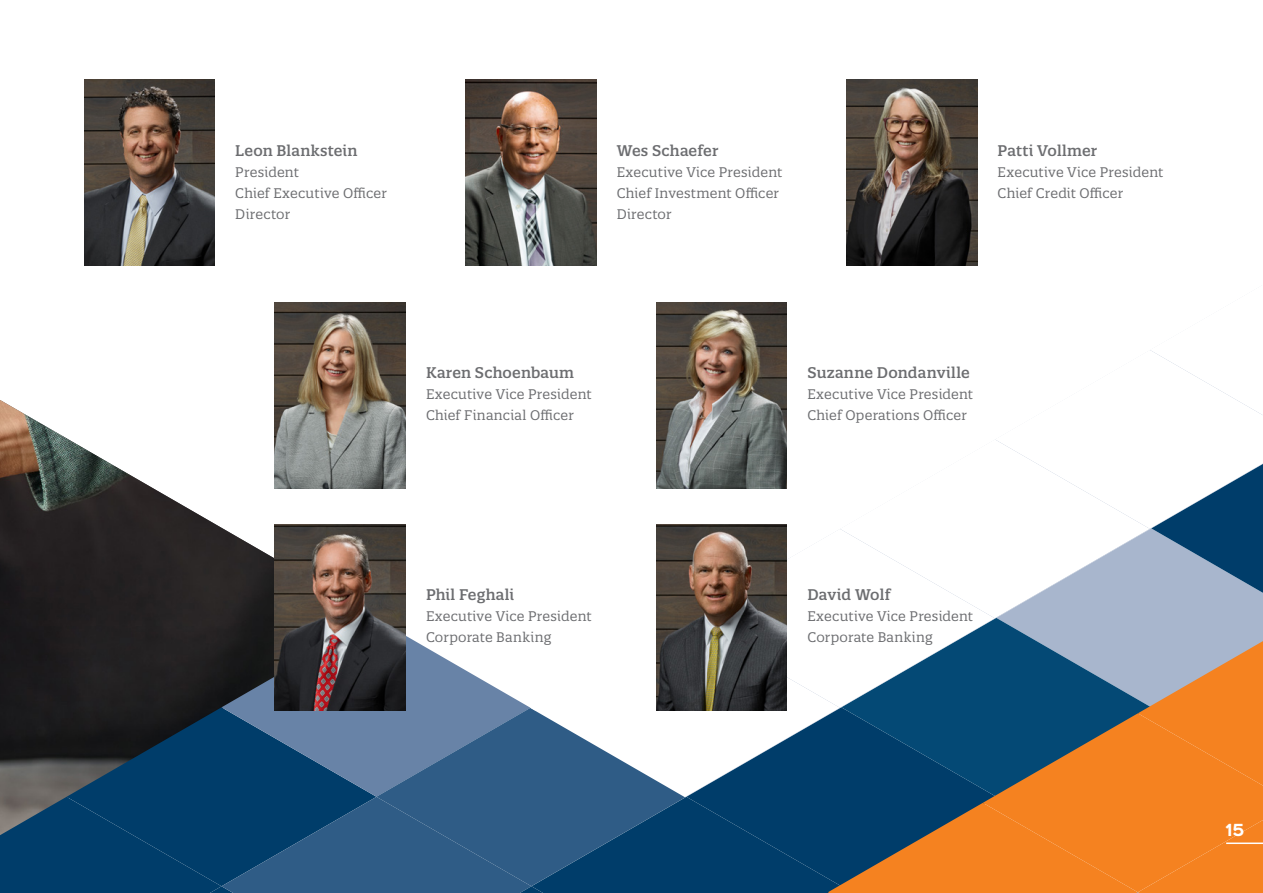
<style>
.page{position:relative;width:1263px;height:893px;background:#fff}
.page>*{position:absolute;margin:0;border:0;box-sizing:border-box;transform-origin:0 0}
.Board___Team_Names{font:500 15px "Quatro Slab";letter-spacing:.015em;color:#6c6d70}
.SUBHEADS{font:700 15px "Sinkin Sans 700";color:#fff}
.Board___Team_-_Suppo{font:13.5px/21px "Quatro Slab";letter-spacing:.015em;color:#6c6d70}
</style>
<div class="page">
<img style="left:0;top:400px;width:379px;height:397px">
<div style="left:1150px;top:529px;width:113px;height:112px;background:#a8b6cd"></div>
<svg style="left:1151px;top:529px;width:112px;height:64px;background:#557a9c"></svg>
<svg style="left:67px;top:707px;width:154px;height:90px;background:#112f46"></svg>
<svg style="left:221px;top:618px;width:155px;height:179px;background:#2f5070"></svg>
<svg style="left:376px;top:710px;width:154px;height:87px;background:#4a6f95"></svg>
<svg style="left:841px;top:618px;width:310px;height:179px;background:#285e86"></svg>
<svg style="left:983px;top:713px;width:280px;height:84px;background:#806648"></svg>
<svg style="left:0;top:797px;width:1263px;height:96px;background:#51585c"></svg>
<svg style="left:1138px;top:641px;width:125px;height:145px;background:#e18e4b"></svg>
<svg style="left:1150px;top:463px;width:113px;height:66px"></svg>
<svg style="left:1150px;top:350px;width:112px;height:65px"></svg>
<svg style="left:790px;top:531px;width:205px;height:177px"></svg>
<svg style="left:840px;top:439px;width:310px;height:179px"></svg>
<svg style="left:530px;top:618px;width:310px;height:179px"></svg>
<svg style="left:405px;top:532px;width:251px;height:178px"></svg>
<img style="left:466px;top:80px;width:130px;height:186px">
<img style="left:846px;top:80px;width:131px;height:186px">
<img style="left:656px;top:524px;width:131px;height:186px">
<img style="left:656px;top:302px;width:131px;height:186px">
<img style="left:275px;top:524px;width:130px;height:186px">
<img style="left:275px;top:302px;width:130px;height:186px">
<img style="left:84px;top:80px;width:131px;height:186px">
<hr style="left:1226px;top:842px;width:37px;height:2px;background:#fff">
<p class="Board___Team_Names" style="left:235px;top:141px;width:124px">Leon Blankstein</p>
<p class="Board___Team_-_Suppo" style="left:235px;top:162px;width:153px">President<br>Chief Executive Officer<br>Director</p>
<p class="Board___Team_Names" style="left:617px;top:141px;width:103px">Wes Schaefer</p>
<p class="Board___Team_-_Suppo" style="left:617px;top:162px;width:167px">Executive Vice President<br>Chief Investment Officer<br>Director</p>
<p class="Board___Team_Names" style="left:998px;top:141px;width:101px">Patti Vollmer</p>
<p class="Board___Team_-_Suppo" style="left:998px;top:162px;width:167px">Executive Vice President<br>Chief Credit Officer</p>
<p class="Board___Team_Names" style="left:426px;top:363px;width:150px">Karen Schoenbaum</p>
<p class="Board___Team_-_Suppo" style="left:426px;top:384px;width:167px">Executive Vice President<br>Chief Financial Officer</p>
<p class="Board___Team_Names" style="left:807px;top:363px;width:164px">Suzanne Dondanville</p>
<p class="Board___Team_-_Suppo" style="left:807px;top:384px;width:167px">Executive Vice President<br>Chief Operations Officer</p>
<p class="Board___Team_Names" style="left:426px;top:586px;width:90px">Phil Feghali</p>
<p class="Board___Team_-_Suppo" style="left:426px;top:606px;width:167px">Executive Vice President<br>Corporate Banking</p>
<p class="Board___Team_Names" style="left:807px;top:586px;width:85px">David Wolf</p>
<p class="Board___Team_-_Suppo" style="left:807px;top:606px;width:167px">Executive Vice President<br>Corporate Banking</p>
<p class="SUBHEADS" style="left:1225px;top:822px;width:21px">15</p>
</div>
